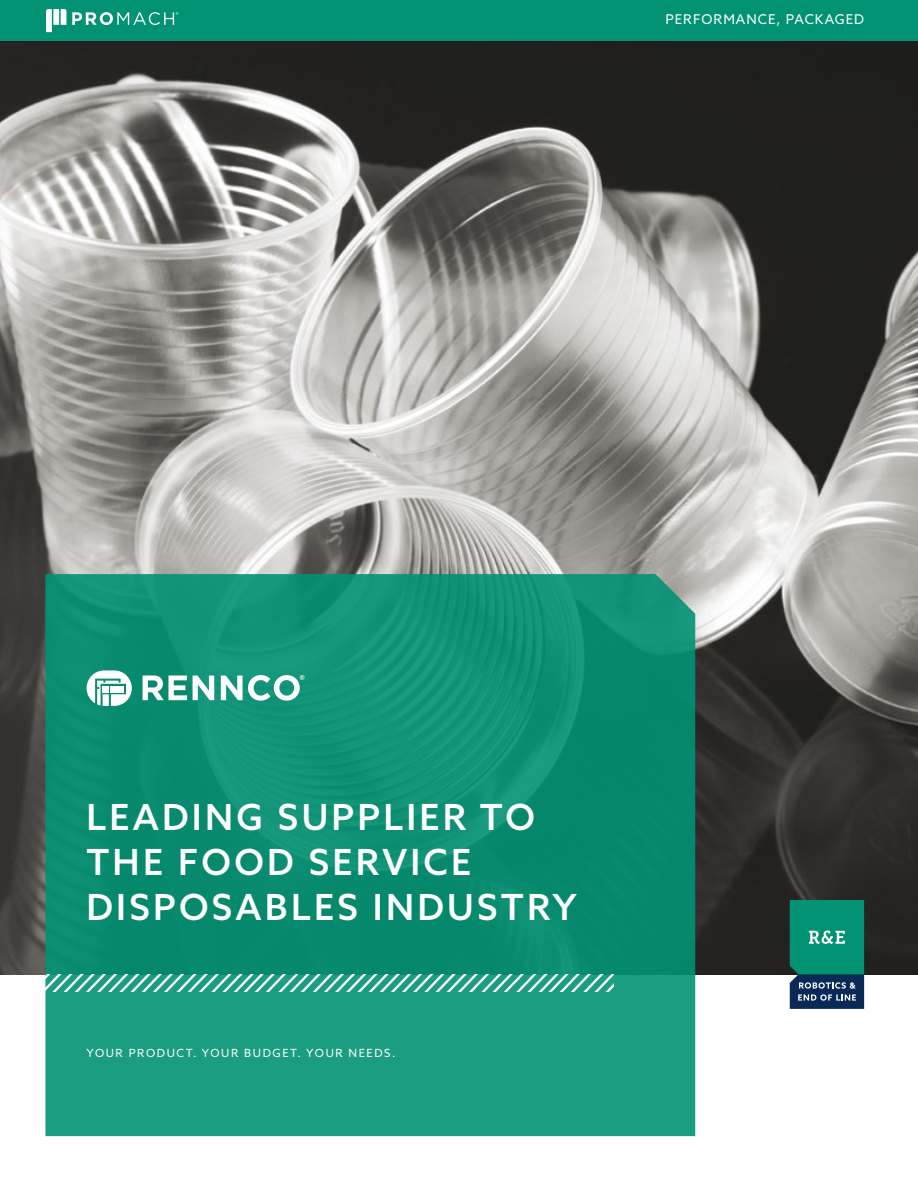
<style>
.page{position:relative;width:918px;height:1188px;background:#fff}
.page>*{position:absolute;margin:0;border:0;box-sizing:border-box;transform-origin:0 0}
.t1{font:500 36px/45px "Azo Sans";letter-spacing:.09em;color:#fff}
.t2{font:13.5px "Azo Sans";letter-spacing:.075em;color:#fff}
.t3{font:11.25px "Azo Sans";letter-spacing:.14em;color:#fff}
</style>
<div class="page">
<img style="left:0;top:41px;width:918px;height:933px">
<svg style="left:790px;top:900px;width:74px;height:109px;background:#157c74"></svg>
<div style="left:0;top:0;width:918px;height:41px;background:#009273"></div>
<svg style="left:46px;top:9px;width:133px;height:23px"></svg>
<svg style="left:45px;top:574px;width:650px;height:562px;background:#0f9276"></svg>
<svg style="left:45px;top:974px;width:568px;height:17px"></svg>
<svg style="left:143px;top:676px;width:44px;height:24px"></svg>
<svg style="left:193px;top:676px;width:21px;height:24px"></svg>
<svg style="left:221px;top:675px;width:83px;height:26px"></svg>
<svg style="left:87px;top:671px;width:45px;height:35px"></svg>
<p class="t2" style="left:665px;top:11px;width:200px">PERFORMANCE, PACKAGED</p>
<p class="t2" style="left:700px;top:11px;width:200px">PERFORMANCE, PACKAGED</p>
<p class="t1" style="left:86px;top:794px;width:492px">LEADING SUPPLIER TO<br>THE FOOD SERVICE<br>DISPOSABLES INDUSTRY</p>
<p class="t3" style="left:86px;top:1046px;width:311px">YOUR PRODUCT. YOUR BUDGET. YOUR NEEDS.</p>
</div>
